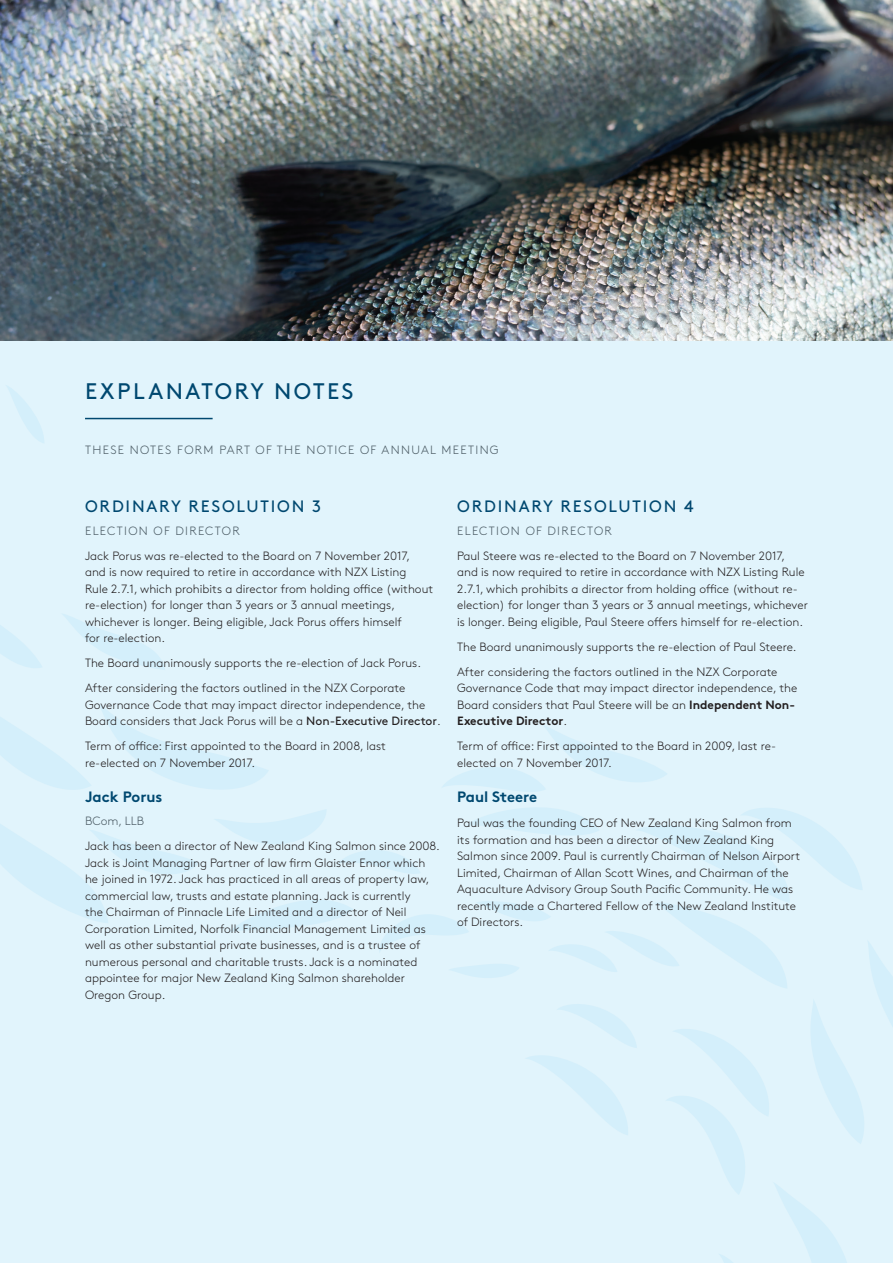
<style>
.page{position:relative;width:893px;height:1263px;background:#fff}
.page>*{position:absolute;margin:0;border:0;box-sizing:border-box;transform-origin:0 0}
.H1_Section_Heading{font:22.5px "Brown Pro";letter-spacing:.11em;color:#004870}
.H2_Section_sub-headi{font:16.5px "Brown Pro";letter-spacing:.11em;color:#004870}
.H3_Body_Heading{font:700 15px "Brown Pro";color:#004870}
.Body{font:300 12px/16.5px "Brown Pro";color:#231f20}
.H2_5{font:300 12px "Brown Pro";letter-spacing:.11em;color:#4c5c65}
.s1{font-weight:400}
.s2{font-weight:700}
</style>
<div class="page">
<div style="left:0;top:340px;width:893px;height:923px;background:#e1f4fc"></div>
<svg style="left:0;top:625px;width:42px;height:43px"></svg>
<svg style="left:63px;top:614px;width:102px;height:56px"></svg>
<svg style="left:7px;top:386px;width:37px;height:57px"></svg>
<svg style="left:0;top:705px;width:893px;height:558px"></svg>
<hr style="left:85px;top:418px;width:128px;height:1px;background:#004870">
<img style="left:0;top:0;width:893px;height:340px">
<p class="H1_Section_Heading" style="left:85px;top:374px;width:270px">EXPLANATORY NOTES</p>
<p class="H2_5" style="left:85px;top:441px;width:415px">THESE NOTES FORM PART OF THE NOTICE OF ANNUAL MEETING</p>
<p class="H2_Section_sub-headi" style="left:85px;top:494px;width:237px">ORDINARY RESOLUTION 3</p>
<p class="H2_5" style="left:85px;top:522px;width:156px">ELECTION OF DIRECTOR</p>
<p class="Body" style="left:85px;top:547px;width:350px">Jack Porus was re-elected to the Board on 7 November 2017, and is now required to retire in accordance with NZX Listing<br>Rule 2.7.1, which prohibits a director from holding office (without re-election) for longer than 3 years or 3 annual meetings, whichever is longer. Being eligible, Jack Porus offers himself<br>for re-election.</p>
<p class="Body" style="left:85px;top:654px;width:337px">The Board unanimously supports the re-election of Jack Porus.</p>
<p class="Body" style="left:85px;top:679px;width:357px">After considering the factors outlined in the NZX Corporate<br>Governance Code that may impact director independence, the<br>Board considers that Jack Porus will be a <span class="s1">Non-Executive Director</span>.</p>
<p class="Body" style="left:85px;top:737px;width:302px">Term of office: First appointed to the Board in 2008, last re-elected on 7 November 2017.</p>
<p class="H3_Body_Heading" style="left:85px;top:785px;width:79px">Jack Porus</p>
<p class="H2_5" style="left:85px;top:812px;width:60px">BCom, LLB</p>
<p class="Body" style="left:85px;top:837px;width:356px">Jack has been a director of New Zealand King Salmon since 2008.<br>Jack is Joint Managing Partner of law firm Glaister Ennor which he joined in 1972. Jack has practiced in all areas of property law, commercial law, trusts and estate planning. Jack is currently<br>the Chairman of Pinnacle Life Limited and a director of Neil Corporation Limited, Norfolk Financial Management Limited as well as other substantial private businesses, and is a trustee of numerous personal and charitable trusts. Jack is a nominated appointee for major New Zealand King Salmon shareholder Oregon Group.</p>
<p class="H2_Section_sub-headi" style="left:457px;top:494px;width:238px">ORDINARY RESOLUTION 4</p>
<p class="H2_5" style="left:457px;top:522px;width:156px">ELECTION OF DIRECTOR</p>
<p class="Body" style="left:457px;top:547px;width:352px">Paul Steere was re-elected to the Board on 7 November 2017, and is now required to retire in accordance with NZX Listing Rule 2.7.1, which prohibits a director from holding office (without re&shy;election) for longer than 3 years or 3 annual meetings, whichever is longer. Being eligible, Paul Steere offers himself for re-election.</p>
<p class="Body" style="left:457px;top:638px;width:341px">The Board unanimously supports the re-election of Paul Steere.</p>
<p class="Body" style="left:457px;top:663px;width:342px">After considering the factors outlined in the NZX Corporate Governance Code that may impact director independence, the Board considers that Paul Steere will be an <span class="s2">Independent Non-Executive Director</span>.</p>
<p class="Body" style="left:457px;top:737px;width:320px">Term of office: First appointed to the Board in 2009, last re&shy;elected on 7 November 2017.</p>
<p class="H3_Body_Heading" style="left:457px;top:785px;width:82px">Paul Steere</p>
<p class="Body" style="left:457px;top:814px;width:345px">Paul was the founding CEO of New Zealand King Salmon from its formation and has been a director of New Zealand King Salmon since 2009. Paul is currently Chairman of Nelson Airport Limited, Chairman of Allan Scott Wines, and Chairman of the Aquaculture Advisory Group South Pacific Community. He was recently made a Chartered Fellow of the New Zealand Institute of Directors.</p>
</div>
